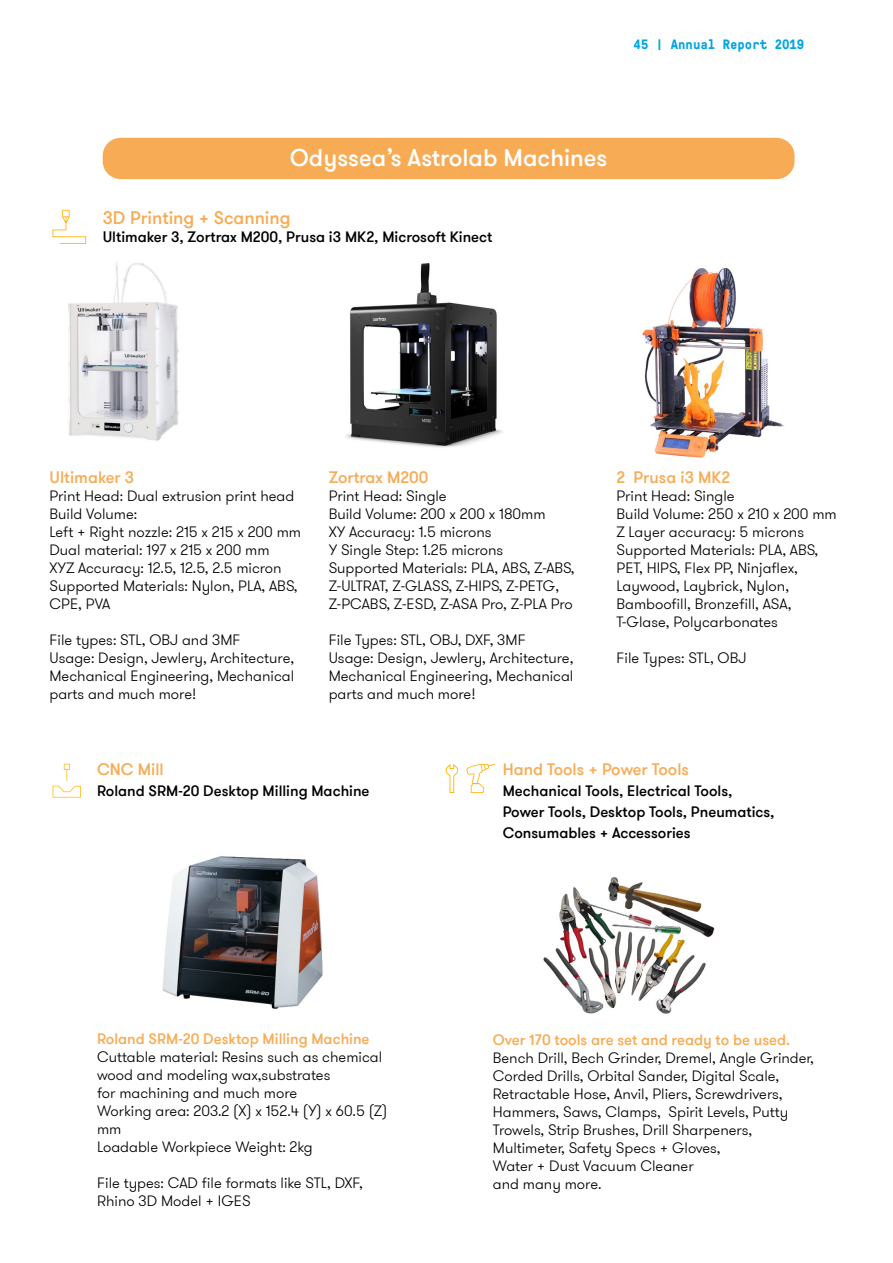
<style>
.page{position:relative;width:893px;height:1263px;background:#fff}
.page>*{position:absolute;margin:0;border:0;box-sizing:border-box;transform-origin:0 0}
.t1{font:500 24px "GT Walsheim Pro";color:#fff}
.t2{font:500 18px "GT Walsheim Pro";color:#f7ab54}
.t3{font:500 16.5px "GT Walsheim Pro";color:#f7ab54}
.t4{font:300 15px/18px "GT Walsheim Pro";color:#000}
.t5{font:500 15px/21px "GT Walsheim Pro";color:#000}
.t6{font:500 15px "GT Walsheim Pro";color:#f7ab54}
.t7{font:700 13.5px "GT Pressura Mono";color:#01a5e2}
</style>
<div class="page">
<img style="left:68px;top:262px;width:111px;height:179px">
<img style="left:642px;top:267px;width:142px;height:191px">
<img style="left:346px;top:263px;width:156px;height:185px">
<svg style="left:52px;top:210px;width:34px;height:34px"></svg>
<img style="left:162px;top:856px;width:161px;height:153px">
<img style="left:543px;top:877px;width:172px;height:137px">
<svg style="left:53px;top:764px;width:28px;height:33px"></svg>
<svg style="left:446px;top:764px;width:12px;height:29px"></svg>
<svg style="left:466px;top:764px;width:29px;height:29px"></svg>
<div style="left:103px;top:138px;width:692px;height:41px;background:#f7ab54;border-radius:18px"></div>
<p class="t7" style="left:634px;top:35px;width:172px">45 | Annual Report 2019</p>
<h1 class="t1" style="left:290px;top:143px;width:319px">Odyssea’s Astrolab Machines</h1>
<p class="t2" style="left:103px;top:206px;width:189px">3D Printing + Scanning</p>
<p class="t5" style="left:103px;top:226px;width:391px">Ultimaker 3, Zortrax M200, Prusa i3 MK2, Microsoft Kinect</p>
<p class="t3" style="left:50px;top:466px;width:86px">Ultimaker 3</p>
<p class="t4" style="left:50px;top:487px;width:253px">Print Head: Dual extrusion print head<br>Build Volume:<br>Left + Right nozzle: 215 x 215 x 200 mm<br>Dual material: 197 x 215 x 200 mm<br>XYZ Accuracy: 12.5, 12.5, 2.5 micron<br>Supported Materials: Nylon, PLA, ABS,<br>CPE, PVA</p>
<p class="t4" style="left:50px;top:631px;width:246px">File types: STL, OBJ and 3MF<br>Usage: Design, Jewlery, Architecture,<br>Mechanical Engineering, Mechanical parts and much more!</p>
<p class="t3" style="left:329px;top:466px;width:101px">Zortrax M200</p>
<p class="t4" style="left:329px;top:487px;width:248px">Print Head: Single<br>Build Volume: 200 x 200 x 180mm<br>XY Accuracy: 1.5 microns<br>Y Single Step: 1.25 microns<br>Supported Materials: PLA, ABS, Z-ABS,<br>Z-ULTRAT, Z-GLASS, Z-HIPS, Z-PETG,<br>Z-PCABS, Z-ESD, Z-ASA Pro, Z-PLA Pro</p>
<p class="t4" style="left:329px;top:631px;width:246px">File Types: STL, OBJ, DXF, 3MF<br>Usage: Design, Jewlery, Architecture,<br>Mechanical Engineering, Mechanical parts and much more!</p>
<p class="t3" style="left:616px;top:466px;width:115px">2 Prusa i3 MK2</p>
<p class="t4" style="left:616px;top:487px;width:222px">Print Head: Single<br>Build Volume: 250 x 210 x 200 mm<br>Z Layer accuracy: 5 microns<br>Supported Materials: PLA, ABS,<br>PET, HIPS, Flex PP, Ninjaflex,<br>Laywood, Laybrick, Nylon,<br>Bamboofill, Bronzefill, ASA,<br>T-Glase, Polycarbonates</p>
<p class="t4" style="left:616px;top:649px;width:131px">File Types: STL, OBJ</p>
<p class="t3" style="left:97px;top:759px;width:68px">CNC Mill</p>
<p class="t5" style="left:97px;top:781px;width:274px">Roland SRM-20 Desktop Milling Machine</p>
<p class="t6" style="left:97px;top:1030px;width:274px">Roland SRM-20 Desktop Milling Machine</p>
<p class="t4" style="left:97px;top:1048px;width:292px">Cuttable material: Resins such as chemical wood and modeling wax,substrates<br>for machining and much more<br>Working area: 203.2 (X) x 152.4 (Y) x 60.5 (Z) mm<br>Loadable Workpiece Weight: 2kg</p>
<p class="t4" style="left:97px;top:1174px;width:267px">File types: CAD file formats like STL, DXF,<br>Rhino 3D Model + IGES</p>
<p class="t3" style="left:503px;top:759px;width:188px">Hand Tools + Power Tools</p>
<p class="t5" style="left:503px;top:781px;width:273px">Mechanical Tools, Electrical Tools,<br>Power Tools, Desktop Tools, Pneumatics,<br>Consumables + Accessories</p>
<p class="t6" style="left:493px;top:1030px;width:299px">Over 170 tools are set and ready to be used.</p>
<p class="t4" style="left:493px;top:1049px;width:322px">Bench Drill, Bech Grinder, Dremel, Angle Grinder, Corded Drills, Orbital Sander, Digital Scale, Retractable Hose, Anvil, Pliers, Screwdrivers, Hammers, Saws, Clamps, Spirit Levels, Putty Trowels, Strip Brushes, Drill Sharpeners, Multimeter, Safety Specs + Gloves,<br>Water + Dust Vacuum Cleaner<br>and many more.</p>
</div>
